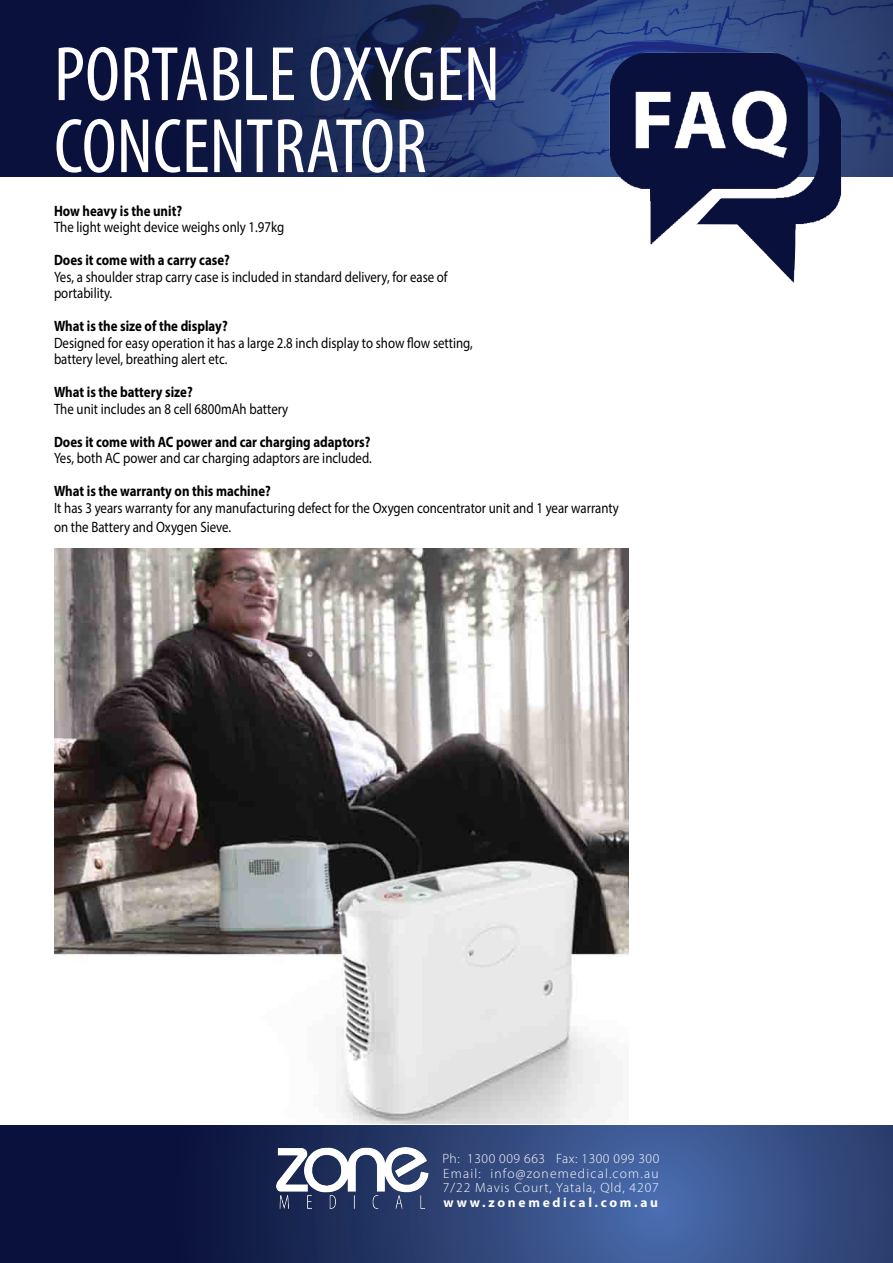
<style>
.page{position:relative;width:893px;height:1263px;background:#fff}
.page>*{position:absolute;margin:0;border:0;box-sizing:border-box;transform-origin:0 0}
.t1{font:condensed 78px/72px "Myriad Pro";color:#fff}
.t2{font:15px/16.5px "Myriad Pro";color:#000;scale:.86 1}
.t3{font:700 15px "Myriad Pro";color:#000;scale:.86 1}
.t4{font:300 13.5px/14.9px "Myriad Pro";letter-spacing:.08em;color:#fff;text-align:justify}
.t5{font:700 13.5px "Myriad Pro";letter-spacing:.2em;color:#fff}
.s1{font-weight:700}
</style>
<div class="page">
<div style="left:0;top:0;width:893px;height:176px;background:linear-gradient(to bottom,#0c143f,#0c1540)"></div>
<img style="left:286px;top:0;width:607px;height:176px">
<img style="left:600px;top:41px;width:250px;height:242px">
<svg style="left:0;top:1125px;width:893px;height:138px;background:#273a6d"></svg>
<img style="left:267px;top:1138px;width:173px;height:78px">
<img style="left:54px;top:548px;width:575px;height:575px">
<p class="t1" style="left:54px;top:37px;width:448px">PORTABLE OXYGEN<br>CONCENTRATOR</p>
<p class="t2" style="left:54px;top:202px;width:269px"><span class="s1">How heavy is the unit?<br></span>The light weight device weighs only 1.97kg</p>
<p class="t3" style="left:54px;top:250px;width:206px">Does it come with a carry case?</p>
<p class="t2" style="left:54px;top:268px;width:459px">Yes, a shoulder strap carry case is included in standard delivery, for ease of portability.</p>
<p class="t3" style="left:54px;top:316px;width:203px">What is the size of the display?</p>
<p class="t2" style="left:54px;top:334px;width:489px">Designed for easy operation it has a large 2.8 inch display to show flow setting, battery level, breathing alert etc.</p>
<p class="t3" style="left:54px;top:382px;width:163px">What is the battery size?</p>
<p class="t2" style="left:54px;top:400px;width:274px">The unit includes an 8 cell 6800mAh battery</p>
<p class="t3" style="left:54px;top:432px;width:370px">Does it come with AC power and car charging adaptors?</p>
<p class="t2" style="left:54px;top:450px;width:371px">Yes, both AC power and car charging adaptors are included.</p>
<p class="t3" style="left:54px;top:481px;width:254px">What is the warranty on this machine?</p>
<p class="t2" style="left:54px;top:497px;width:658px;line-height:19.8px">It has 3 years warranty for any manufacturing defect for the Oxygen concentrator unit and 1 year warranty on the Battery and Oxygen Sieve.</p>
<p class="t4" style="left:442px;top:1151px;width:218px">Ph: 1300 009 663 Fax: 1300 099 300<br>Email: info@zonemedical.com.au 7/22 Mavis Court, Yatala, Qld, 4207</p>
<p class="t5" style="left:444px;top:1194px;width:216px">www.zonemedical.com.au</p>
</div>
